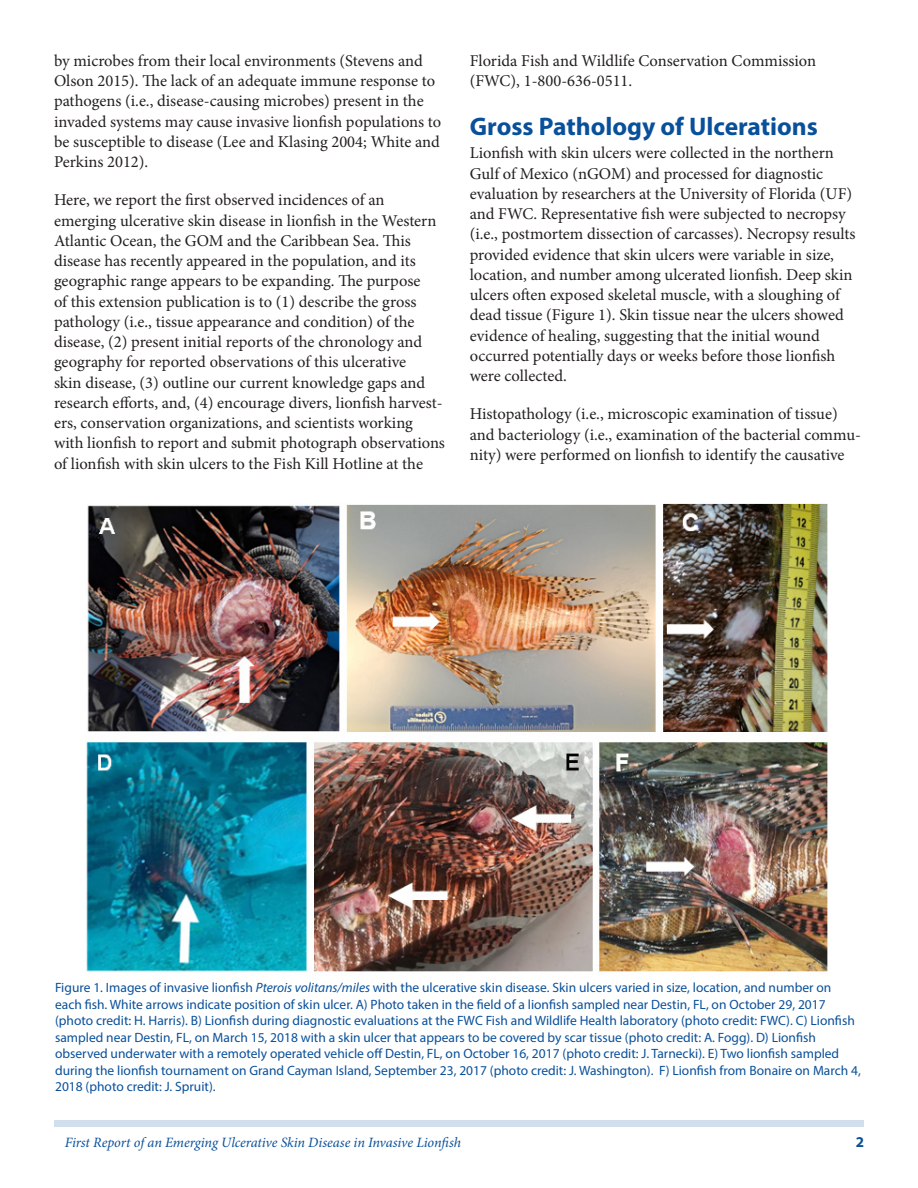
<style>
.page{position:relative;width:918px;height:1188px;background:#fff}
.page>*{position:absolute;margin:0;border:0;box-sizing:border-box;transform-origin:0 0}
.SectionHeading0{font:700 25.5px "Myriad Pro";color:#09509a}
.Paragraph{font:16.5px/20.2px "Minion Pro";color:#231f20}
.t1{font:700 15px "Myriad Pro";color:#09509a}
.RunningTitleItalics{font:italic 14.25px "Minion Pro";letter-spacing:-.005em;color:#09509a}
.FigureCaption{font:13.5px/16.5px "Myriad Pro";color:#09509a}
.s1{font-style:italic}
</style>
<div class="page">
<div style="left:54px;top:1120px;width:810px;height:7px;background:#d0dfeb"></div>
<img style="left:86px;top:503px;width:742px;height:469px">
<p class="Paragraph" style="left:54px;top:51px;width:389px">by microbes from their local environments (Stevens and Olson 2015). The lack of an adequate immune response to pathogens (i.e., disease-causing microbes) present in the invaded systems may cause invasive lionfish populations to be susceptible to disease (Lee and Klasing 2004; White and Perkins 2012).</p>
<p class="Paragraph" style="left:54px;top:190px;width:392px">Here, we report the first observed incidences of an emerging ulcerative skin disease in lionfish in the Western Atlantic Ocean, the GOM and the Caribbean Sea. This disease has recently appeared in the population, and its geographic range appears to be expanding. The purpose<br>of this extension publication is to (1) describe the gross pathology (i.e., tissue appearance and condition) of the disease, (2) present initial reports of the chronology and geography for reported observations of this ulcerative<br>skin disease, (3) outline our current knowledge gaps and research efforts, and, (4) encourage divers, lionfish harvest&shy;ers, conservation organizations, and scientists working with lionfish to report and submit photograph observations of lionfish with skin ulcers to the Fish Kill Hotline at the</p>
<p class="Paragraph" style="left:470px;top:51px;width:348px">Florida Fish and Wildlife Conservation Commission (FWC), 1-800-636-0511.</p>
<p class="SectionHeading0" style="left:470px;top:110px;width:350px">Gross Pathology of Ulcerations</p>
<p class="Paragraph" style="left:470px;top:143px;width:387px">Lionfish with skin ulcers were collected in the northern Gulf of Mexico (nGOM) and processed for diagnostic evaluation by researchers at the University of Florida (UF) and FWC. Representative fish were subjected to necropsy (i.e., postmortem dissection of carcasses). Necropsy results provided evidence that skin ulcers were variable in size, location, and number among ulcerated lionfish. Deep skin ulcers often exposed skeletal muscle, with a sloughing of dead tissue (Figure 1). Skin tissue near the ulcers showed evidence of healing, suggesting that the initial wound occurred potentially days or weeks before those lionfish were collected.</p>
<p class="Paragraph" style="left:470px;top:404px;width:393px">Histopathology (i.e., microscopic examination of tissue) and bacteriology (i.e., examination of the bacterial commu&shy;nity) were performed on lionfish to identify the causative</p>
<p class="FigureCaption" style="left:55px;top:979px;width:807px">Figure 1. Images of invasive lionfish <span class="s1">Pterois volitans/miles</span> with the ulcerative skin disease. Skin ulcers varied in size, location, and number on each fish. White arrows indicate position of skin ulcer. A) Photo taken in the field of a lionfish sampled near Destin, FL, on October 29, 2017 (photo credit: H. Harris). B) Lionfish during diagnostic evaluations at the FWC Fish and Wildlife Health laboratory (photo credit: FWC). C) Lionfish sampled near Destin, FL, on March 15, 2018 with a skin ulcer that appears to be covered by scar tissue (photo credit: A. Fogg). D) Lionfish observed underwater with a remotely operated vehicle off Destin, FL, on October 16, 2017 (photo credit: J. Tarnecki). E) Two lionfish sampled during the lionfish tournament on Grand Cayman Island, September 23, 2017 (photo credit: J. Washington). F) Lionfish from Bonaire on March 4, 2018 (photo credit: J. Spruit).</p>
<p class="RunningTitleItalics" style="left:65px;top:1133px;width:398px">First Report of an Emerging Ulcerative Skin Disease in Invasive Lionfish</p>
<p class="t1" style="left:856px;top:1133px;width:10px">2</p>
</div>
